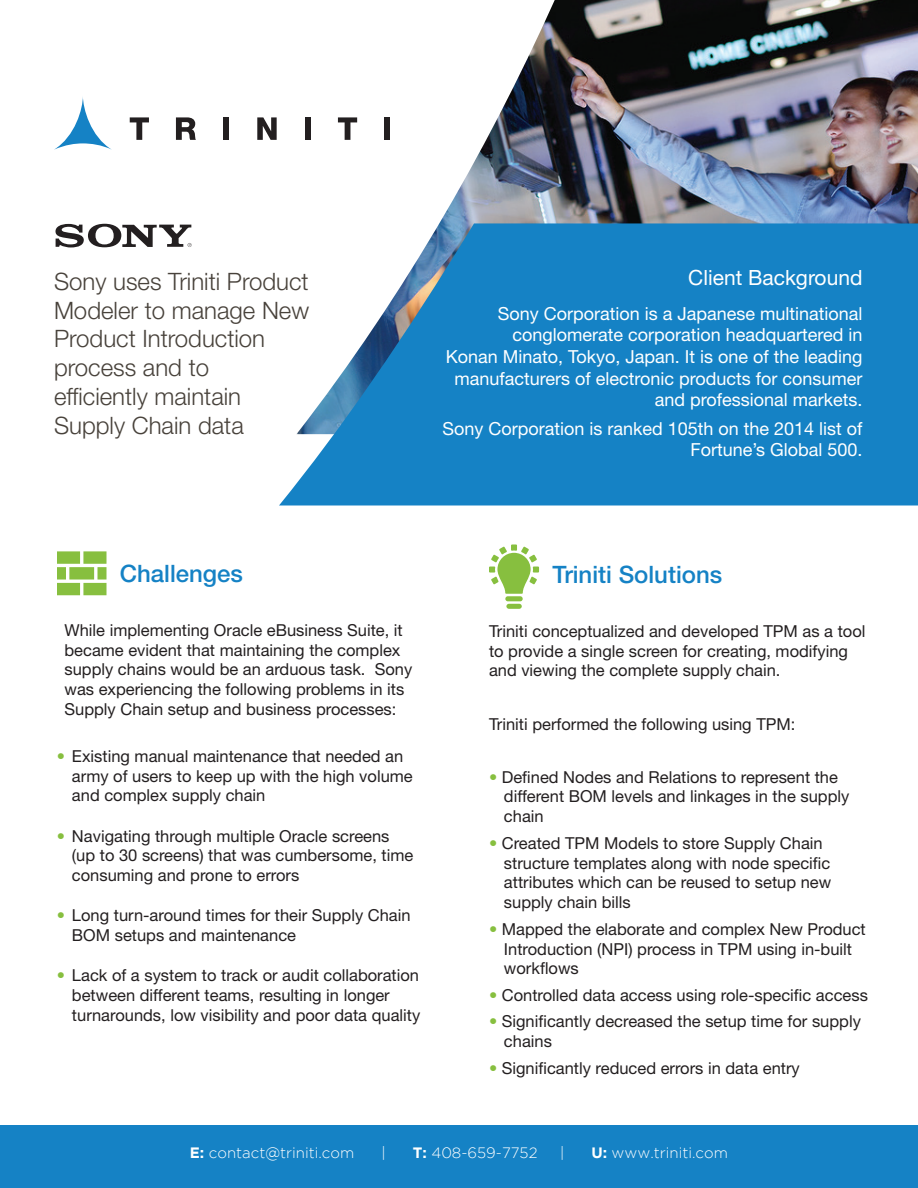
<style>
.page{position:relative;width:918px;height:1188px;background:#fff}
.page>*{position:absolute;margin:0;border:0;box-sizing:border-box;transform-origin:0 0}
.t1{font:300 24px/28.8px "Helvetica Neue LT Std";color:#48423b}
.t2{font:500 24px "Helvetica Neue LT Std";color:#1582c5}
.t3{font:21px "Helvetica Neue LT Std";color:#fff}
.t4{font:18px/21.6px "Helvetica Neue LT Std";color:#fff;text-align:right}
.t5{font:16.5px/19.8px "Helvetica Neue LT Std";color:#231f20}
.t6{font:300 15px "Gotham";color:#fff}
.s1{color:#87bf3f}
.s2{font-weight:700}
</style>
<div class="page">
<img style="left:337px;top:0;width:581px;height:223px">
<div style="left:0;top:1125px;width:918px;height:63px;background:#1582c5"></div>
<svg style="left:54px;top:97px;width:58px;height:53px"></svg>
<svg style="left:130px;top:117px;width:19px;height:23px"></svg>
<svg style="left:176px;top:117px;width:20px;height:23px"></svg>
<div style="left:223px;top:117px;width:6px;height:23px;background:#231f20"></div>
<svg style="left:257px;top:117px;width:20px;height:23px"></svg>
<div style="left:305px;top:117px;width:6px;height:23px;background:#231f20"></div>
<svg style="left:338px;top:117px;width:19px;height:23px"></svg>
<div style="left:384px;top:117px;width:6px;height:23px;background:#231f20"></div>
<svg style="left:56px;top:224px;width:136px;height:23px"></svg>
<svg style="left:279px;top:223px;width:639px;height:282px;background:#3591ca"></svg>
<svg style="left:57px;top:551px;width:49px;height:44px"></svg>
<div style="left:505px;top:596px;width:18px;height:5px;background:#87bf3f;border-radius:2px"></div>
<div style="left:506px;top:604px;width:16px;height:5px;background:#87bf3f;border-radius:3px"></div>
<svg style="left:489px;top:545px;width:50px;height:49px"></svg>
<h1 class="t1" style="left:54px;top:266px;width:257px">Sony uses Triniti Product<br>Modeler to manage New<br>Product Introduction process and to<br>efficiently maintain<br>Supply Chain data</h1>
<p class="t3" style="left:688px;top:265px;width:176px">Client Background</p>
<p class="t4" style="left:446px;top:302px;width:418px">Sony Corporation is a Japanese multinational conglomerate corporation headquartered in<br>Konan Minato, Tokyo, Japan. It is one of the leading manufacturers of electronic products for consumer and professional markets.</p>
<p class="t4" style="left:442px;top:417px;width:422px">Sony Corporation is ranked 105th on the 2014 list of<br>Fortune’s Global 500.</p>
<h1 class="t2" style="left:120px;top:559px;width:125px">Challenges</h1>
<p class="t5" style="left:64px;top:620px;width:349px">While implementing Oracle eBusiness Suite, it became evident that maintaining the complex supply chains would be an arduous task. Sony was experiencing the following problems in its Supply Chain setup and business processes:</p>
<p class="t5" style="left:72px;top:746px;width:342px;text-indent:-15px"><span class="s1">•</span> Existing manual maintenance that needed an army of users to keep up with the high volume and complex supply chain</p>
<p class="t5" style="left:72px;top:826px;width:343px;text-indent:-15px"><span class="s1">•</span> Navigating through multiple Oracle screens (up to 30 screens) that was cumbersome, time consuming and prone to errors</p>
<p class="t5" style="left:72px;top:905px;width:340px;text-indent:-15px"><span class="s1">•</span> Long turn-around times for their Supply Chain<br>BOM setups and maintenance</p>
<p class="t5" style="left:72px;top:965px;width:350px;text-indent:-15px"><span class="s1">•</span> Lack of a system to track or audit collaboration between different teams, resulting in longer turnarounds, low visibility and poor data quality</p>
<h1 class="t2" style="left:552px;top:560px;width:171px">Triniti Solutions</h1>
<p class="t5" style="left:489px;top:621px;width:378px">Triniti conceptualized and developed TPM as a tool to provide a single screen for creating, modifying and viewing the complete supply chain.</p>
<p class="t5" style="left:489px;top:714px;width:308px">Triniti performed the following using TPM:</p>
<p class="t5" style="left:504px;top:767px;width:347px;text-indent:-15px"><span class="s1">•</span> Defined Nodes and Relations to represent the different BOM levels and linkages in the supply chain</p>
<p class="t5" style="left:504px;top:833px;width:329px;text-indent:-15px"><span class="s1">•</span> Created TPM Models to store Supply Chain structure templates along with node specific attributes which can be reused to setup new supply chain bills</p>
<p class="t5" style="left:504px;top:919px;width:363px;text-indent:-15px"><span class="s1">•</span> Mapped the elaborate and complex New Product<br>Introduction (NPI) process in TPM using in-built workflows</p>
<p class="t5" style="left:489px;top:985px;width:380px"><span class="s1">•</span> Controlled data access using role-specific access</p>
<p class="t5" style="left:504px;top:1011px;width:358px;text-indent:-15px"><span class="s1">•</span> Significantly decreased the setup time for supply chains</p>
<p class="t5" style="left:489px;top:1058px;width:312px"><span class="s1">•</span> Significantly reduced errors in data entry</p>
<p class="t6" style="left:190px;top:1145px;width:166px"><span class="s2">E:</span> contact@triniti.com</p>
<p class="t6" style="left:381px;top:1145px;width:6px">|</p>
<p class="t6" style="left:413px;top:1145px;width:126px"><span class="s2">T:</span> 408-659-7752</p>
<p class="t6" style="left:560px;top:1145px;width:6px">|</p>
<p class="t6" style="left:591px;top:1145px;width:138px"><span class="s2">U:</span> www.triniti.com</p>
</div>
